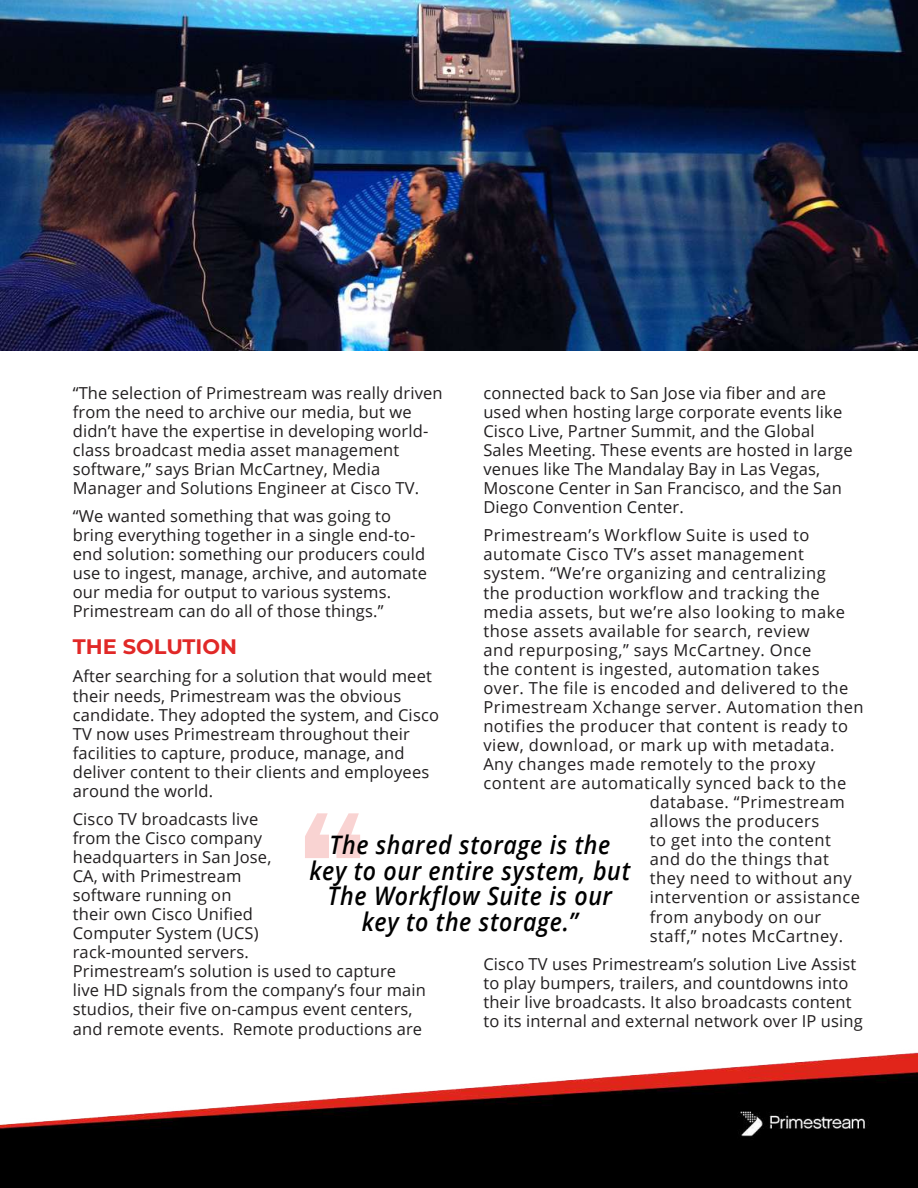
<style>
.page{position:relative;width:918px;height:1188px;background:#fff}
.page>*{position:absolute;margin:0;border:0;box-sizing:border-box;transform-origin:0 0}
.t1{font:italic 600 25.5px/25.5px "Open Sans";letter-spacing:.025em;color:#000;text-align:center;scale:.91 1}
.t2{font:700 21px "Montserrat";color:#e12827}
.t3{font:16.5px/19px "Open Sans";letter-spacing:.01em;color:#211e1f}
.t4{font:16.5px "Open Sans";letter-spacing:.03em;color:#211e1f}
</style>
<div class="page">
<img style="left:0;top:350px;width:918px;height:838px">
<img style="left:0;top:0;width:918px;height:350px">
<svg style="left:305px;top:813px;width:24px;height:45px"></svg>
<svg style="left:336px;top:813px;width:24px;height:45px"></svg>
<p class="t3" style="left:483px;top:383px;width:371px">connected back to San Jose via fiber and are used when hosting large corporate events like Cisco Live, Partner Summit, and the Global Sales Meeting. These events are hosted in large venues like The Mandalay Bay in Las Vegas, Moscone Center in San Francisco, and the San Diego Convention Center.</p>
<p class="t4" style="left:483px;top:524px;width:328px">Primestream’s Workflow Suite is used to</p>
<p class="t4" style="left:483px;top:543px;width:322px">automate Cisco TV’s asset management</p>
<p class="t4" style="left:483px;top:562px;width:344px">system. “We’re organizing and centralizing</p>
<p class="t4" style="left:483px;top:581px;width:338px">the production workflow and tracking the</p>
<p class="t4" style="left:483px;top:600px;width:363px">media assets, but we’re also looking to make</p>
<p class="t4" style="left:483px;top:619px;width:328px">those assets available for search, review</p>
<p class="t4" style="left:483px;top:638px;width:330px">and repurposing,” says McCartney. Once</p>
<p class="t4" style="left:483px;top:657px;width:338px">the content is ingested, automation takes</p>
<p class="t4" style="left:483px;top:677px;width:367px">over. The file is encoded and delivered to the</p>
<p class="t4" style="left:483px;top:696px;width:382px">Primestream Xchange server. Automation then</p>
<p class="t4" style="left:483px;top:715px;width:366px">notifies the producer that content is ready to</p>
<p class="t4" style="left:483px;top:734px;width:353px">view, download, or mark up with metadata.</p>
<p class="t4" style="left:483px;top:753px;width:334px">Any changes made remotely to the proxy</p>
<p class="t4" style="left:483px;top:772px;width:365px">content are automatically synced back to the</p>
<p class="t4" style="left:650px;top:791px;width:196px">database. “Primestream</p>
<p class="t4" style="left:650px;top:810px;width:171px">allows the producers</p>
<p class="t4" style="left:650px;top:829px;width:183px">to get into the content</p>
<p class="t4" style="left:650px;top:848px;width:181px">and do the things that</p>
<p class="t4" style="left:650px;top:867px;width:203px">they need to without any</p>
<p class="t4" style="left:650px;top:886px;width:212px">intervention or assistance</p>
<p class="t4" style="left:650px;top:905px;width:173px">from anybody on our</p>
<p class="t4" style="left:650px;top:924px;width:195px">staff,” notes McCartney.</p>
<p class="t3" style="left:483px;top:954px;width:381px">Cisco TV uses Primestream’s solution Live Assist to play bumpers, trailers, and countdowns into their live broadcasts. It also broadcasts content to its internal and external network over IP using</p>
<p class="t3" style="left:73px;top:383px;width:372px">“The selection of Primestream was really driven from the need to archive our media, but we didn’t have the expertise in developing world&shy;class broadcast media asset management software,” says Brian McCartney, Media Manager and Solutions Engineer at Cisco TV.</p>
<p class="t3" style="left:73px;top:506px;width:356px">“We wanted something that was going to bring everything together in a single end-to&shy;end solution: something our producers could use to ingest, manage, archive, and automate our media for output to various systems.<br>Primestream can do all of those things.”</p>
<p class="t2" style="left:73px;top:632px;width:166px">THE SOLUTION</p>
<p class="t3" style="left:73px;top:667px;width:368px">After searching for a solution that would meet their needs, Primestream was the obvious candidate. They adopted the system, and Cisco TV now uses Primestream throughout their facilities to capture, produce, manage, and deliver content to their clients and employees around the world.</p>
<p class="t3" style="left:73px;top:809px;width:355px">Cisco TV broadcasts live<br>from the Cisco company<br>headquarters in San Jose,<br>CA, with Primestream<br>software running on<br>their own Cisco Unified<br>Computer System (UCS)<br>rack-mounted servers.<br>Primestream’s solution is used to capture live HD signals from the company’s four main studios, their five on-campus event centers, and remote events. Remote productions are</p>
<h1 class="t1" style="left:310px;top:832px;width:354px">The shared storage is the key to our entire system, but<br>The Workflow Suite is our key to the storage.”</h1>
</div>
